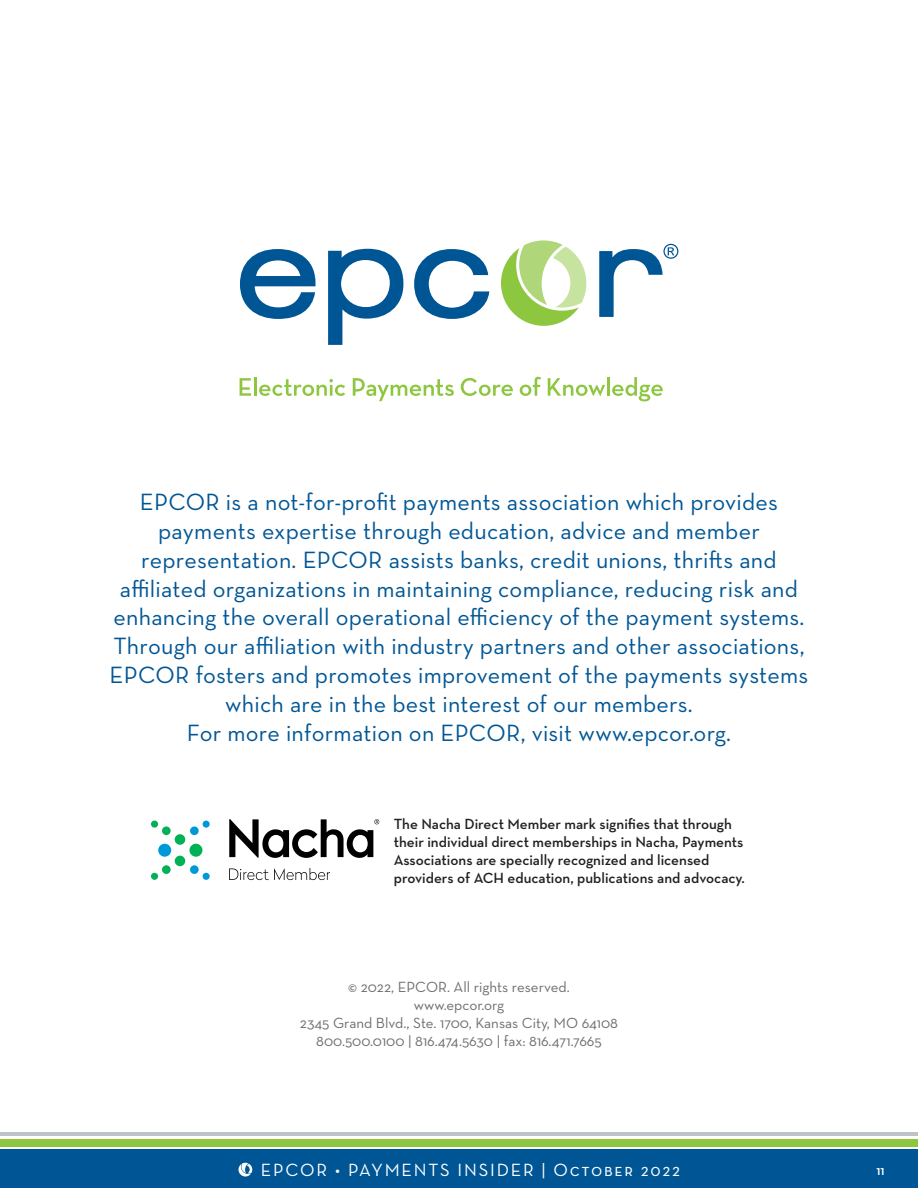
<style>
.page{position:relative;width:918px;height:1188px;background:#fff}
.page>*{position:absolute;margin:0;border:0;box-sizing:border-box;transform-origin:0 0}
.t1{font:24px/28.8px "Neutraface Text";letter-spacing:.01em;color:#005695;text-align:center}
.t2{font:18px "Neutraface Text";letter-spacing:.1em;color:#fff}
.t3{font:600 15px/18px "Neutraface Text";color:#231f20}
.t4{font:15px/18px "Neutraface Text";color:#6d6e71;text-align:center}
.t5{font:600 13.5px "Neutraface Text";color:#fff}
</style>
<div class="page">
<div style="left:0;top:1149px;width:918px;height:39px;background:#005695"></div>
<hr style="left:0;top:1133px;width:918px;height:3px;background:#bfc3c7">
<div style="left:0;top:1139px;width:918px;height:7px;background:#8dc63f"></div>
<svg style="left:238px;top:1163px;width:14px;height:14px"></svg>
<svg style="left:240px;top:378px;width:11px;height:18px"></svg>
<hr style="left:254px;top:377px;width:3px;height:19px;background:#8dc63f">
<svg style="left:259px;top:379px;width:86px;height:17px"></svg>
<svg style="left:353px;top:378px;width:101px;height:23px"></svg>
<svg style="left:461px;top:378px;width:52px;height:18px"></svg>
<svg style="left:520px;top:377px;width:21px;height:19px"></svg>
<svg style="left:548px;top:378px;width:57px;height:18px"></svg>
<hr style="left:607px;top:377px;width:3px;height:19px;background:#8dc63f">
<svg style="left:612px;top:377px;width:51px;height:24px"></svg>
<svg style="left:240px;top:249px;width:76px;height:70px"></svg>
<svg style="left:414px;top:249px;width:75px;height:70px"></svg>
<svg style="left:328px;top:249px;width:75px;height:96px"></svg>
<svg style="left:501px;top:240px;width:85px;height:86px"></svg>
<svg style="left:599px;top:244px;width:79px;height:73px"></svg>
<div style="left:189px;top:844px;width:13px;height:13px;background:#00b156;border-radius:50%"></div>
<div style="left:175px;top:834px;width:10px;height:11px;background:#00b156;border-radius:50%"></div>
<div style="left:175px;top:856px;width:10px;height:10px;background:#00b156;border-radius:50%"></div>
<div style="left:162px;top:826px;width:9px;height:9px;background:#00b156;border-radius:50%"></div>
<div style="left:151px;top:821px;width:7px;height:7px;background:#00b156;border-radius:50%"></div>
<div style="left:162px;top:865px;width:9px;height:9px;background:#00b156;border-radius:50%"></div>
<div style="left:151px;top:873px;width:7px;height:7px;background:#00b156;border-radius:50%"></div>
<div style="left:158px;top:844px;width:13px;height:13px;background:#0099d8;border-radius:50%"></div>
<div style="left:190px;top:826px;width:9px;height:9px;background:#0099d8;border-radius:50%"></div>
<div style="left:203px;top:821px;width:7px;height:7px;background:#0099d8;border-radius:50%"></div>
<div style="left:190px;top:865px;width:9px;height:9px;background:#0099d8;border-radius:50%"></div>
<div style="left:203px;top:873px;width:7px;height:7px;background:#0099d8;border-radius:50%"></div>
<svg style="left:229px;top:868px;width:101px;height:12px"></svg>
<svg style="left:229px;top:819px;width:150px;height:39px"></svg>
<p class="t1" style="left:110px;top:487px;width:700px">EPCOR is a not-for-profit payments association which provides payments expertise through education, advice and member representation. EPCOR assists banks, credit unions, thrifts and affiliated organizations in maintaining compliance, reducing risk and enhancing the overall operational efficiency of the payment systems.<br>Through our affiliation with industry partners and other associations, EPCOR fosters and promotes improvement of the payments systems which are in the best interest of our members.<br>For more information on EPCOR, visit www.epcor.org.</p>
<p class="t3" style="left:394px;top:815px;width:353px">The Nacha Direct Member mark signifies that through their individual direct memberships in Nacha, Payments Associations are specially recognized and licensed providers of ACH education, publications and advocacy.</p>
<p class="t4" style="left:300px;top:978px;width:320px">© 2022, EPCOR. All rights reserved.<br>www.epcor.org<br>2345 Grand Blvd., Ste. 1700, Kansas City, MO 64108<br>800.500.0100 | 816.474.5630 | fax: 816.471.7665</p>
<p class="t2" style="left:261px;top:1158px;width:421px">EPCOR • PAYMENTS INSIDER | October 2022</p>
<p class="t5" style="left:876px;top:1161px;width:10px">11</p>
</div>
